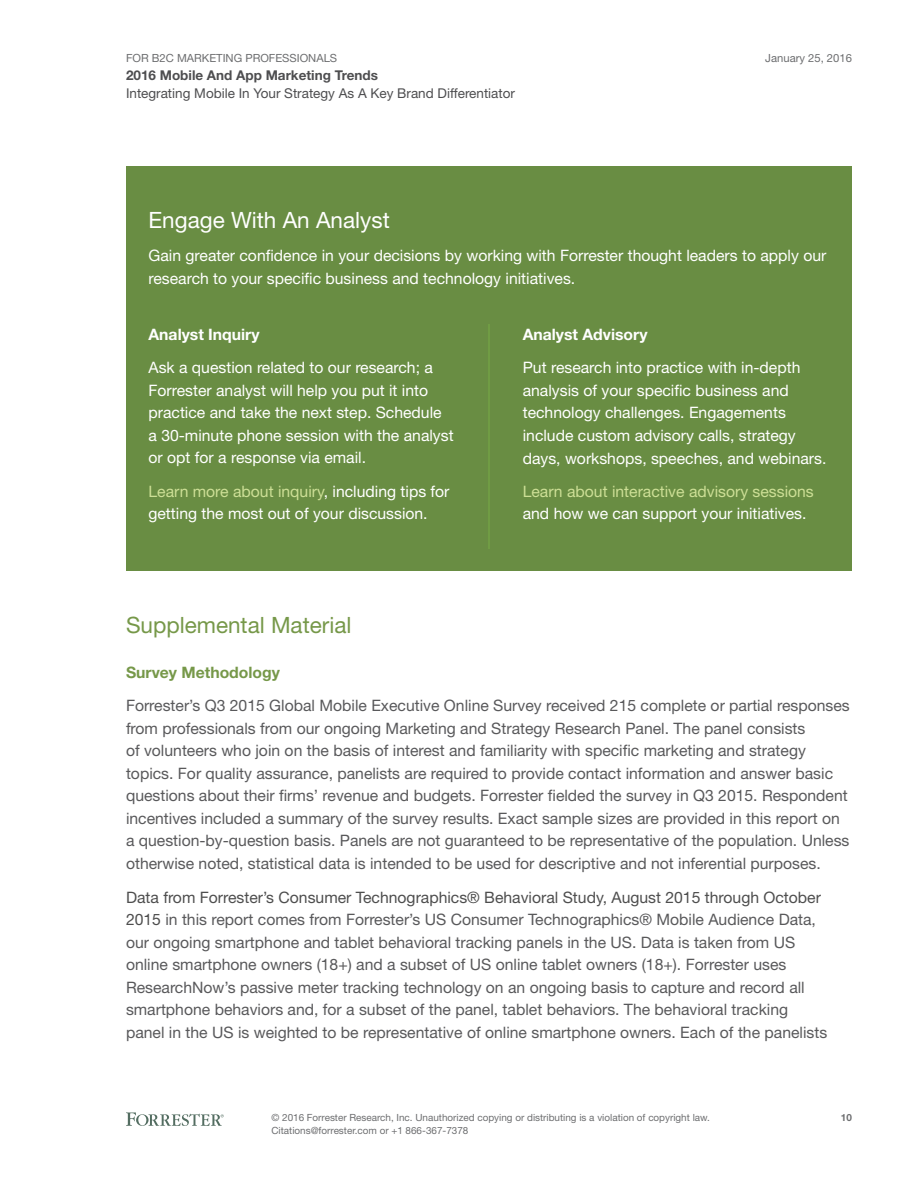
<style>
.page{position:relative;width:918px;height:1188px;background:#fff}
.page>*{position:absolute;margin:0;border:0;box-sizing:border-box;transform-origin:0 0}
.t1{font:22.5px "Helvetica Neue LT Std";color:#769849}
.t2{font:22.5px "Helvetica Neue LT Std";color:#fff}
.t3{font:15.75px/22.5px "Helvetica Neue LT Std";color:#59595b}
.t4{font:15.75px/22.5px "Helvetica Neue LT Std";color:#fff}
.t5{font:15.75px "Helvetica Neue LT Std";color:#cddf96}
.t6{font:700 15.75px "Helvetica Neue LT Std";color:#fff}
.t7{font:700 15.75px "Helvetica Neue LT Std";color:#769849}
.t8{font:13.5px "Helvetica Neue LT Std";color:#4e4e50}
.t9{font:700 13.5px "Helvetica Neue LT Std";color:#4e4e50}
.t10{font:11.25px "Helvetica Neue LT Std";color:#6d6e70}
.t11{font:9.9px/12.8px "Helvetica Neue LT Std";color:#6d6e70}
.t12{font:700 9.9px "Helvetica Neue LT Std";color:#6d6e70}
.s1{color:#cddf96}
.s2{color:#4e4e4e}
</style>
<div class="page">
<svg style="left:126px;top:1112px;width:98px;height:14px"></svg>
<div style="left:126px;top:166px;width:726px;height:406px;background:#698d43"></div>
<hr style="left:488px;top:324px;width:2px;height:225px;background:#73a145">
<p class="t10" style="left:126px;top:51px;width:213px">For B2C Marketing Professionals</p>
<p class="t9" style="left:126px;top:67px;width:253px">2016 Mobile And App Marketing Trends</p>
<p class="t8" style="left:126px;top:85px;width:391px">Integrating Mobile In Your Strategy As A Key Brand Differentiator</p>
<p class="t10" style="left:765px;top:51px;width:88px">January 25, 2016</p>
<h1 class="t2" style="left:148px;top:206px;width:243px">Engage With An Analyst</h1>
<p class="t4" style="left:148px;top:244px;width:679px">Gain greater confidence in your decisions by working with Forrester thought leaders to apply our research to your specific business and technology initiatives.</p>
<p class="t6" style="left:148px;top:324px;width:113px">Analyst Inquiry</p>
<p class="t4" style="left:148px;top:356px;width:307px">Ask a question related to our research; a Forrester analyst will help you put it into practice and take the next step. Schedule a 30-minute phone session with the analyst or opt for a response via email.</p>
<p class="t4" style="left:148px;top:480px;width:303px"><span class="s1">Learn more about inquiry</span>, including tips for getting the most out of your discussion.</p>
<p class="t6" style="left:523px;top:324px;width:126px">Analyst Advisory</p>
<p class="t4" style="left:523px;top:356px;width:305px">Put research into practice with in-depth analysis of your specific business and technology challenges. Engagements include custom advisory calls, strategy days, workshops, speeches, and webinars.</p>
<p class="t5" style="left:523px;top:482px;width:293px">Learn about interactive advisory sessions</p>
<p class="t4" style="left:523px;top:502px;width:285px">and how we can support your initiatives.</p>
<h1 class="t1" style="left:126px;top:611px;width:227px">Supplemental Material</h1>
<p class="t7" style="left:126px;top:662px;width:156px">Survey Methodology</p>
<p class="t3" style="left:126px;top:694px;width:725px">Forrester’s Q3 2015 Global Mobile Executive Online Survey received 215 complete or partial responses from professionals from our ongoing Marketing and Strategy Research Panel. The panel consists<br>of volunteers who join on the basis of interest and familiarity with specific marketing and strategy topics. For quality assurance, panelists are required to provide contact information and answer basic questions about their firms’ revenue and budgets. Forrester fielded the survey in Q3 2015. Respondent incentives included a summary of the survey results. Exact sample sizes are provided in this report on a question-by-question basis. Panels are not guaranteed to be representative of the population. Unless otherwise noted, statistical data is intended to be used for descriptive and not inferential purposes.</p>
<p class="t3" style="left:126px;top:886px;width:703px"><span class="s2">Data from Forrester’s Consumer Technographics® Behavioral Study, August 2015 through October 2015</span> in this report comes from Forrester’s US Consumer Technographics® Mobile Audience Data, our ongoing smartphone and tablet behavioral tracking panels in the US. Data is taken from US online smartphone owners (18+) and a subset of US online tablet owners (18+). Forrester uses ResearchNow’s passive meter tracking technology on an ongoing basis to capture and record all smartphone behaviors and, for a subset of the panel, tablet behaviors. The behavioral tracking panel in the US is weighted to be representative of online smartphone owners. Each of the panelists</p>
<p class="t11" style="left:272px;top:1111px;width:440px">© 2016 Forrester Research, I nc. Unauthorized copying or distributing is a violation of copyright law.<br>Citations@forrester.com or +1 866-367-7378</p>
<p class="t12" style="left:841px;top:1112px;width:13px">10</p>
</div>
